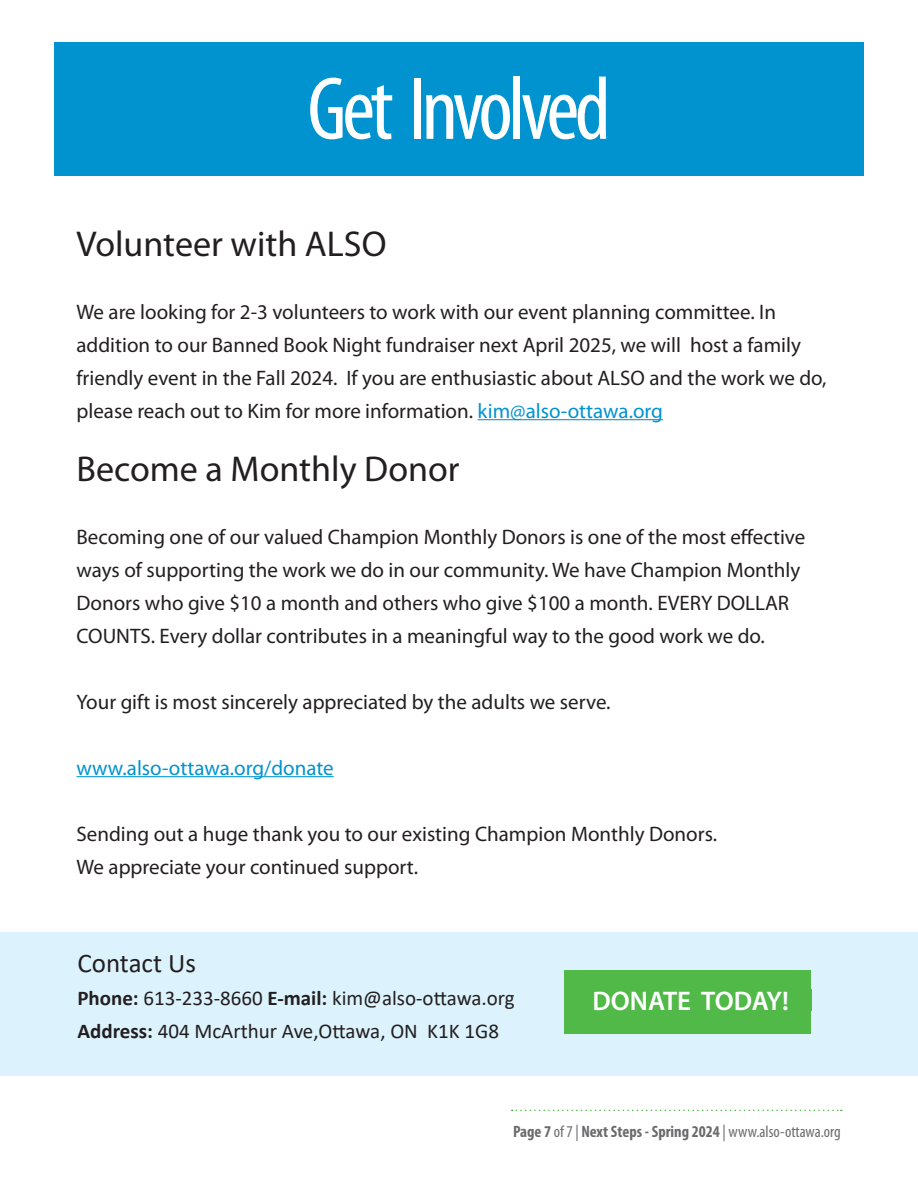
<style>
.page{position:relative;width:918px;height:1188px;background:#fff}
.page>*{position:absolute;margin:0;border:0;box-sizing:border-box;transform-origin:0 0}
.t1{font:condensed 90px "Myriad Pro";letter-spacing:-.05em;color:#fff}
.t2{font:36px "Myriad Pro";color:#231f20}
.t3{font:600 27px "Myriad Pro";color:#fff}
.t4{font:27px "Calibri";color:#231f20}
.t5{font:21px/33px "Myriad Pro";color:#231f20}
.t6{font:21px "Calibri";color:#231f20}
.t7{font:21px "Myriad Pro";color:#0093d0}
.t8{font:700 condensed 16.5px "Myriad Pro";color:#6b6b6e}
.s1{color:#0093d0}
.s2{font-weight:700}
.s3{font-weight:400}
</style>
<div class="page">
<div style="left:54px;top:42px;width:810px;height:134px;background:#0093d0"></div>
<svg style="left:512px;top:1110px;width:330px;height:1px"></svg>
<div style="left:0;top:932px;width:918px;height:144px;background:#dcf2fc"></div>
<div style="left:565px;top:970px;width:246px;height:64px;background:#51b948"></div>
<hr style="left:478px;top:419px;width:185px;height:1px;background:#0093d0">
<hr style="left:76px;top:776px;width:258px;height:1px;background:#0093d0">
<p class="t1" style="left:307px;top:55px;width:305px">Get Involved</p>
<p class="t2" style="left:76px;top:221px;width:312px">Volunteer with ALSO</p>
<p class="t5" style="left:76px;top:295px;width:752px">We are looking for 2-3 volunteers to work with our event planning committee. In addition to our Banned Book Night fundraiser next April 2025, we will host a family friendly event in the Fall 2024. If you are enthusiastic about ALSO and the work we do, please reach out to Kim for more information. <span class="s1">kim@also-ottawa.org</span></p>
<p class="t2" style="left:76px;top:446px;width:385px">Become a Monthly Donor</p>
<p class="t5" style="left:76px;top:520px;width:730px">Becoming one of our valued Champion Monthly Donors is one of the most effective ways of supporting the work we do in our community. We have Champion Monthly Donors who give $10 a month and others who give $100 a month. EVERY DOLLAR COUNTS. Every dollar contributes in a meaningful way to the good work we do.</p>
<p class="t5" style="left:76px;top:685px;width:536px">Your gift is most sincerely appreciated by the adults we serve.</p>
<p class="t7" style="left:76px;top:755px;width:259px">www.also-ottawa.org/donate</p>
<p class="t5" style="left:76px;top:817px;width:642px">Sending out a huge thank you to our existing Champion Monthly Donors.</p>
<p class="t5" style="left:76px;top:850px;width:343px">We appreciate your continued support.</p>
<p class="t4" style="left:77px;top:944px;width:120px">Contact Us</p>
<p class="t6" style="left:77px;top:983px;width:439px"><span class="s2">Phone:</span> 613-233-8660 <span class="s2">E-mail:</span> kim@also-ottawa.org</p>
<p class="t6" style="left:77px;top:1016px;width:423px"><span class="s2">Address:</span> 404 McArthur Ave,Ottawa, ON K1K 1G8</p>
<p class="t3" style="left:592px;top:984px;width:198px">DONATE TODAY!</p>
<p class="t8" style="left:513px;top:1121px;width:329px">Page 7 <span class="s3">of 7 |</span> Next Steps - Spring 2024 <span class="s3">| www.also-ottawa.org</span></p>
</div>
